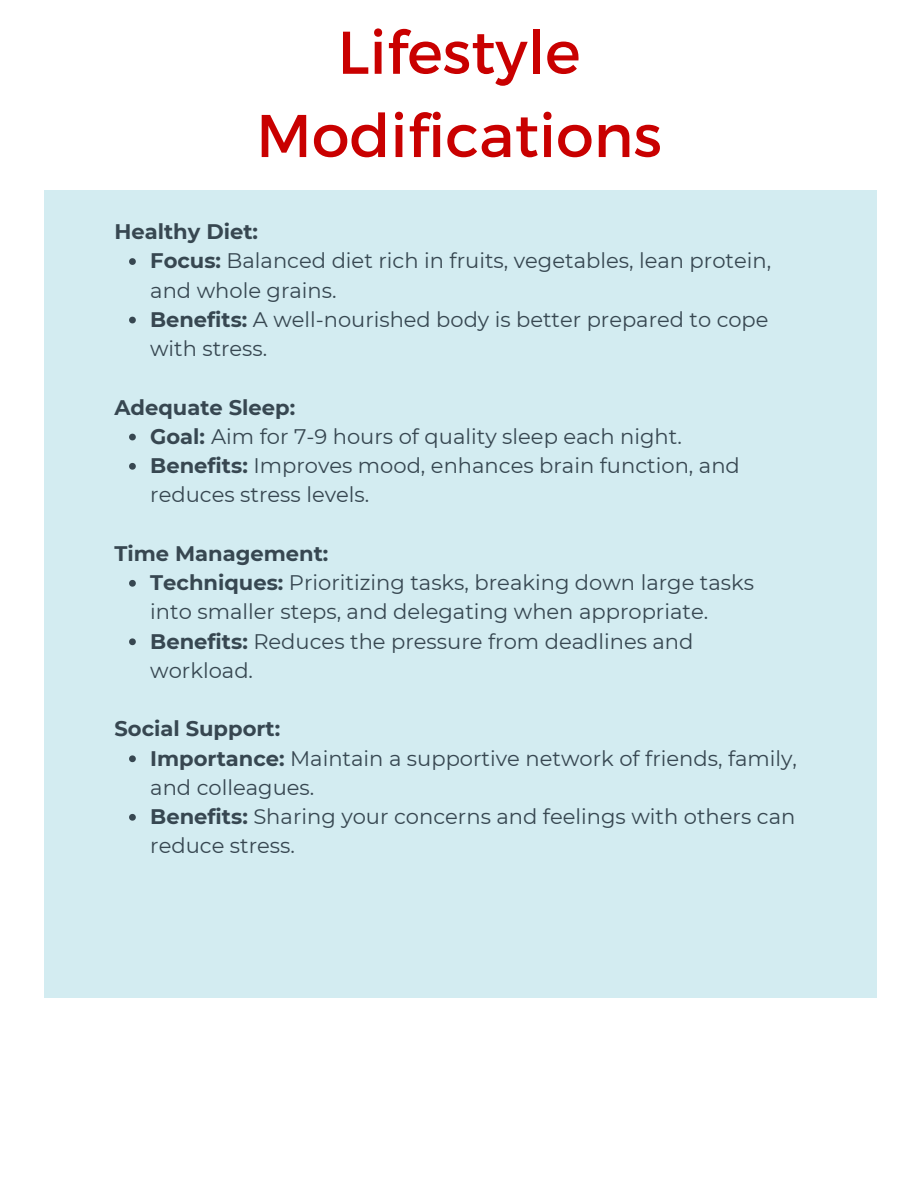
<style>
.page{position:relative;width:918px;height:1188px;background:#fff}
.page>*{position:absolute;margin:0;border:0;box-sizing:border-box;transform-origin:0 0}
.t1{font:60.15px/83.2px "Montserrat";color:#c90000;text-align:center}
.t2{font:21px/29.2px "Montserrat";color:#374751}
.t3{font:700 21px "Montserrat";color:#374751}
.s1{font-weight:700}
</style>
<div class="page">
<div style="left:45px;top:190px;width:831px;height:808px;background:#d3ecf1"></div>
<svg style="left:129px;top:258px;width:7px;height:7px"></svg>
<svg style="left:129px;top:317px;width:7px;height:6px"></svg>
<svg style="left:129px;top:434px;width:7px;height:6px"></svg>
<svg style="left:129px;top:463px;width:7px;height:7px"></svg>
<svg style="left:129px;top:580px;width:7px;height:7px"></svg>
<svg style="left:129px;top:638px;width:7px;height:7px"></svg>
<svg style="left:129px;top:755px;width:7px;height:7px"></svg>
<svg style="left:129px;top:814px;width:7px;height:7px"></svg>
<p class="t1" style="left:256px;top:8px;width:407px">Lifestyle<br>Modifications</p>
<h1 class="t3" style="left:114px;top:219px;width:145px">Healthy Diet:</h1>
<h2 class="t2" style="left:150px;top:246px;width:622px"><span class="s1">Focus:</span> Balanced diet rich in fruits, vegetables, lean protein, and whole grains.</h2>
<p class="t2" style="left:150px;top:305px;width:620px"><span class="s1">Benefits:</span> A well-nourished body is better prepared to cope with stress.</p>
<p class="t3" style="left:114px;top:394px;width:182px">Adequate Sleep:</p>
<h2 class="t2" style="left:150px;top:422px;width:533px"><span class="s1">Goal:</span> Aim for 7-9 hours of quality sleep each night.</h2>
<p class="t2" style="left:150px;top:451px;width:591px"><span class="s1">Benefits:</span> Improves mood, enhances brain function, and reduces stress levels.</p>
<p class="t3" style="left:114px;top:540px;width:215px">Time Management:</p>
<h2 class="t2" style="left:150px;top:568px;width:605px"><span class="s1">Techniques:</span> Prioritizing tasks, breaking down large tasks into smaller steps, and delegating when appropriate.</h2>
<p class="t2" style="left:150px;top:626px;width:545px"><span class="s1">Benefits:</span> Reduces the pressure from deadlines and workload.</p>
<p class="t3" style="left:114px;top:716px;width:167px">Social Support:</p>
<h2 class="t2" style="left:150px;top:743px;width:648px"><span class="s1">Importance:</span> Maintain a supportive network of friends, family, and colleagues.</h2>
<p class="t2" style="left:150px;top:802px;width:647px"><span class="s1">Benefits:</span> Sharing your concerns and feelings with others can reduce stress.</p>
</div>
